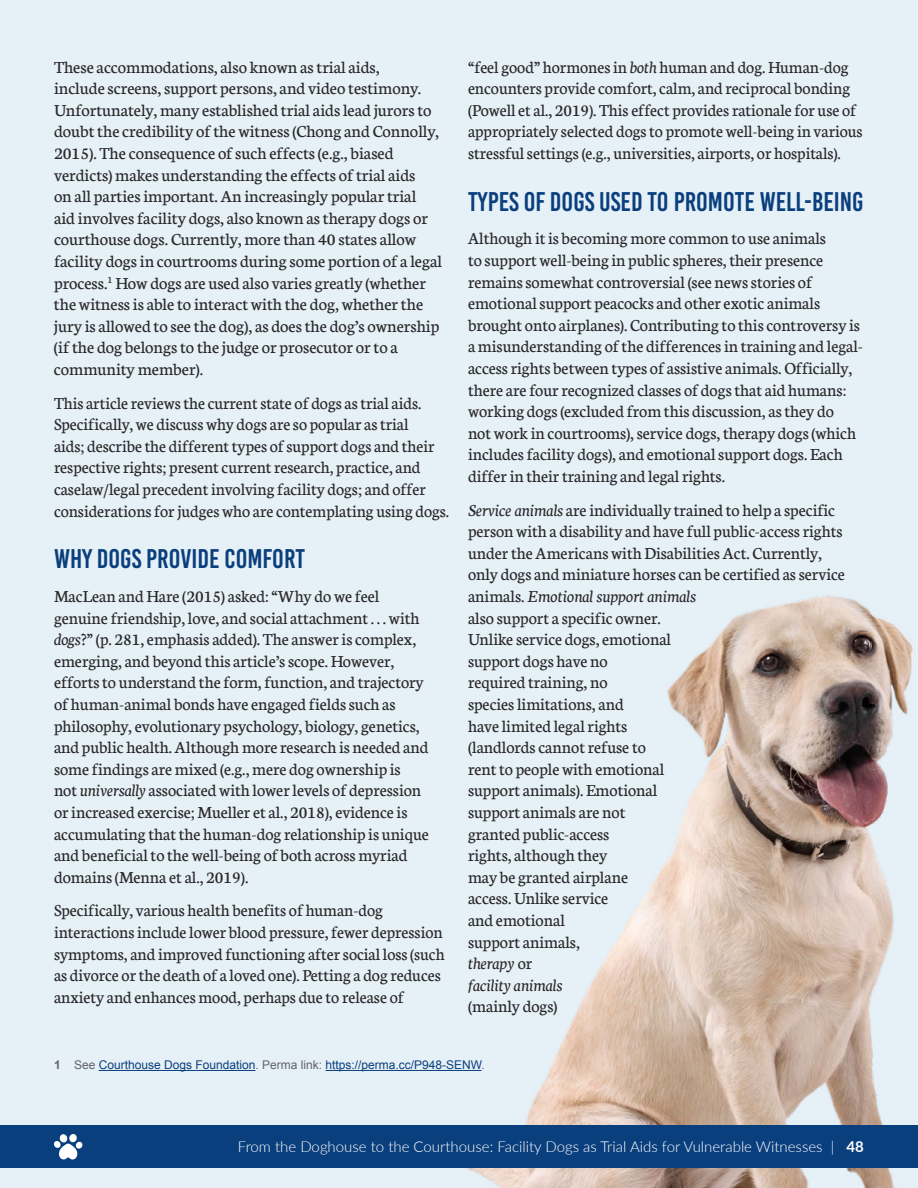
<style>
.page{position:relative;width:918px;height:1188px;background:#fff}
.page>*{position:absolute;margin:0;border:0;box-sizing:border-box;transform-origin:0 0}
.t1{font:27px "Bebas Kai";color:#0a3f7d}
.t2{font:18px/21.6px "Neuton";color:#292829}
.t3{font:300 15px "Lato";color:#fff}
.t4{font:12px "Arial";color:#0a3f7d}
.s1{font-style:italic}
.s2{font-weight:700;color:#636466}
.s3{color:#636466}
.s4{font-weight:700}
</style>
<div class="page">
<div style="left:1px;top:0;width:917px;height:1188px;background:#e6f0f7"></div>
<hr style="left:99px;top:1070px;width:156px;height:1px;background:#0a3f7d">
<hr style="left:325px;top:1070px;width:157px;height:1px;background:#0a3f7d">
<img style="left:466px;top:595px;width:447px;height:593px">
<div style="left:0;top:1125px;width:918px;height:43px;background:#0a3f7d"></div>
<svg style="left:54px;top:1134px;width:29px;height:26px"></svg>
<p class="t2" style="left:54px;top:56px;width:390px">These accommodations, also known as trial aids,<br>include screens, support persons, and video testimony.<br>Unfortunately, many established trial aids lead jurors to doubt the credibility of the witness (Chong and Connolly, 2015). The consequence of such effects (e.g., biased verdicts) makes understanding the effects of trial aids<br>on all parties important. An increasingly popular trial<br>aid involves facility dogs, also known as therapy dogs or courthouse dogs. Currently, more than 40 states allow facility dogs in courtrooms during some portion of a legal process.<sup>1</sup> How dogs are used also varies greatly (whether the witness is able to interact with the dog, whether the jury is allowed to see the dog), as does the dog’s ownership (if the dog belongs to the judge or prosecutor or to a community member).</p>
<p class="t2" style="left:54px;top:392px;width:397px">This article reviews the current state of dogs as trial aids.<br>Specifically, we discuss why dogs are so popular as trial<br>aids; describe the different types of support dogs and their respective rights; present current research, practice, and caselaw/legal precedent involving facility dogs; and offer considerations for judges who are contemplating using dogs.</p>
<h1 class="t1" style="left:54px;top:545px;width:252px">WHY DOGS PROVIDE COMFORT</h1>
<p class="t2" style="left:54px;top:586px;width:376px">MacLean and Hare (2015) asked: “Why do we feel genuine friendship, love, and social attachment . . . with <span class="s1">dogs</span>?” (p. 281, emphasis added). The answer is complex, emerging, and beyond this article’s scope. However, efforts to understand the form, function, and trajectory of human-animal bonds have engaged fields such as philosophy, evolutionary psychology, biology, genetics, and public health. Although more research is needed and some findings are mixed (e.g., mere dog ownership is<br>not <span class="s1">universally</span> associated with lower levels of depression or increased exercise; Mueller et al., 2018), evidence is accumulating that the human-dog relationship is unique and beneficial to the well-being of both across myriad domains (Menna et al., 2019).</p>
<p class="t2" style="left:54px;top:900px;width:392px">Specifically, various health benefits of human-dog interactions include lower blood pressure, fewer depression symptoms, and improved functioning after social loss (such as divorce or the death of a loved one). Petting a dog reduces anxiety and enhances mood, perhaps due to release of</p>
<p class="t2" style="left:468px;top:56px;width:396px">“feel good” hormones in <span class="s1">both</span> human and dog. Human-dog encounters provide comfort, calm, and reciprocal bonding (Powell et al., 2019). This effect provides rationale for use of appropriately selected dogs to promote well-being in various stressful settings (e.g., universities, airports, or hospitals).</p>
<h1 class="t1" style="left:468px;top:187px;width:397px">TYPES OF DOGS USED TO PROMOTE WELL-BEING</h1>
<p class="t2" style="left:468px;top:228px;width:396px">Although it is becoming more common to use animals<br>to support well-being in public spheres, their presence remains somewhat controversial (see news stories of emotional support peacocks and other exotic animals brought onto airplanes). Contributing to this controversy is a misunderstanding of the differences in training and legal&shy;access rights between types of assistive animals. Officially, there are four recognized classes of dogs that aid humans: working dogs (excluded from this discussion, as they do<br>not work in courtrooms), service dogs, therapy dogs (which includes facility dogs), and emotional support dogs. Each differ in their training and legal rights.</p>
<p class="t2" style="left:468px;top:499px;width:379px"><span class="s1">Service animals</span> are individually trained to help a specific person with a disability and have full public-access rights under the Americans with Disabilities Act. Currently, only dogs and miniature horses can be certified as service animals. <span class="s1">Emotional support animals<br></span>also support a specific owner.<br>Unlike service dogs, emotional<br>support dogs have no<br>required training, no<br>species limitations, and<br>have limited legal rights<br>(landlords cannot refuse to<br>rent to people with emotional<br>support animals). Emotional<br>support animals are not<br>granted public-access<br>rights, although they<br>may be granted airplane<br>access. Unlike service<br>and emotional<br>support animals,<br><span class="s1">therapy</span> or<br><span class="s1">facility animals</span></p>
<p class="t2" style="left:468px;top:996px;width:91px">(mainly dogs)</p>
<p class="t4" style="left:54px;top:1057px;width:432px"><span class="s2">1</span> <span class="s3">See</span> Courthouse Dogs Foundation<span class="s3">. Perma link:</span> https://perma.cc/P948-SENW<span class="s3">.</span></p>
<p class="t3" style="left:238px;top:1137px;width:628px">From the Doghouse to the Courthouse: Facility Dogs as Trial Aids for Vulnerable Witnesses | <span class="s4">48</span></p>
</div>
